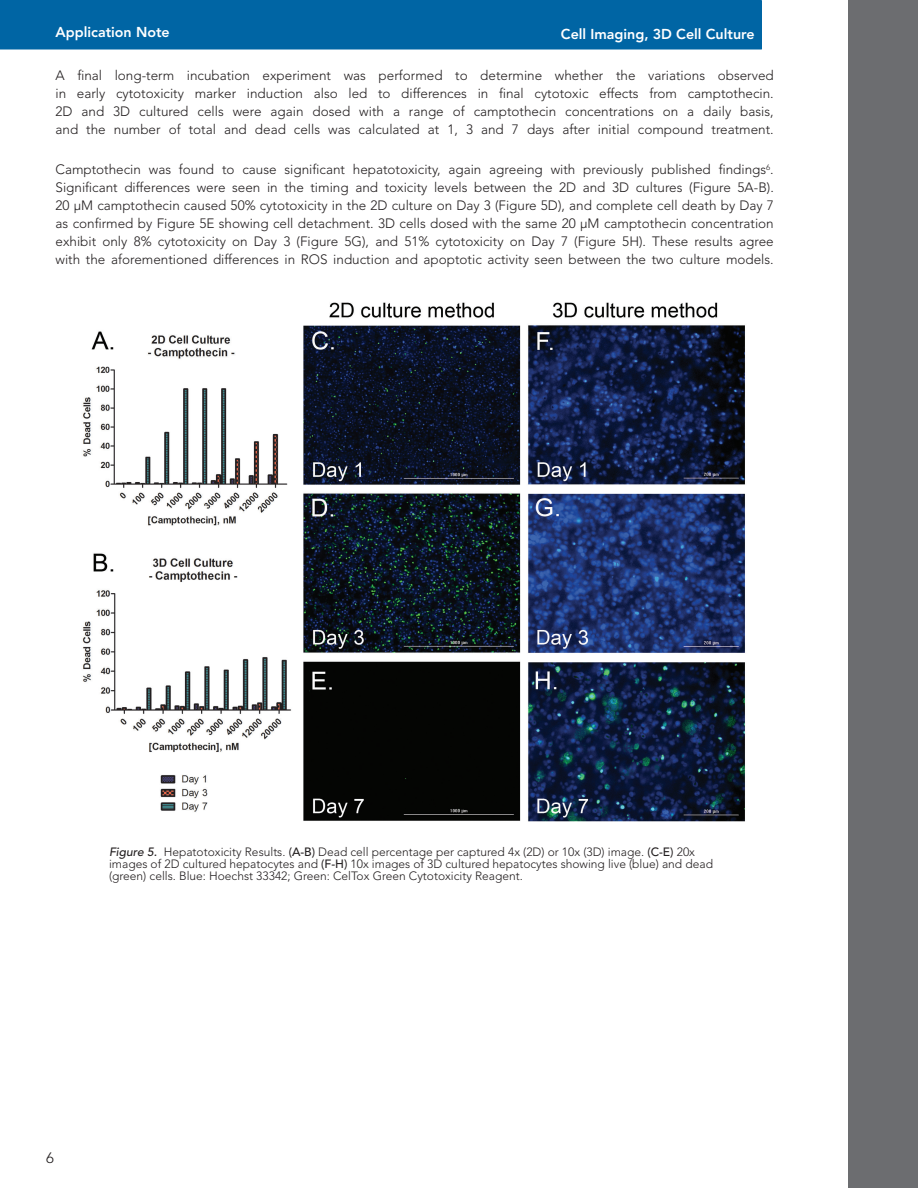
<style>
.page{position:relative;width:918px;height:1188px;background:#fff}
.page>*{position:absolute;margin:0;border:0;box-sizing:border-box;transform-origin:0 0}
.t1{font:300 15px "Avenir LT Std";color:#231f20}
.t2{font:800 14.25px "Avenir LT Std";color:#fff}
.t3{font:300 13.5px/18px "Avenir LT Std";color:#231f20;text-align:justify}
.t4{font:300 12px/12px "Avenir LT Std";color:#231f20}
.s1{font-weight:500;font-style:italic}
.s2{font-weight:500}
</style>
<div class="page">
<div style="left:848px;top:0;width:70px;height:1188px;background:#6c6d70"></div>
<div style="left:0;top:0;width:762px;height:50px;background:#0065a4"></div>
<img style="left:82px;top:302px;width:663px;height:520px">
<p class="t2" style="left:56px;top:24px;width:116px">Application Note</p>
<p class="t2" style="left:561px;top:25px;width:195px">Cell Imaging, 3D Cell Culture</p>
<p class="t3" style="left:56px;top:67px;width:720px">A final long-term incubation experiment was performed to determine whether the variations observed in early cytotoxicity marker induction also led to differences in final cytotoxic effects from camptothecin.<br>2D and 3D cultured cells were again dosed with a range of camptothecin concentrations on a daily basis, and the number of total and dead cells was calculated at 1, 3 and 7 days after initial compound treatment.</p>
<p class="t3" style="left:56px;top:161px;width:720px">Camptothecin was found to cause significant hepatotoxicity, again agreeing with previously published findings<sup>6</sup>.<br>Significant differences were seen in the timing and toxicity levels between the 2D and 3D cultures (Figure 5A-B).<br>20 µM camptothecin caused 50% cytotoxicity in the 2D culture on Day 3 (Figure 5D), and complete cell death by Day 7 as confirmed by Figure 5E showing cell detachment. 3D cells dosed with the same 20 µM camptothecin concentration exhibit only 8% cytotoxicity on Day 3 (Figure 5G), and 51% cytotoxicity on Day 7 (Figure 5H). These results agree with the aforementioned differences in ROS induction and apoptotic activity seen between the two culture models.</p>
<p class="t4" style="left:109px;top:846px;width:605px"><span class="s1">Figure 5.</span> Hepatotoxicity Results. <span class="s2">(A-B)</span> Dead cell percentage per captured 4x (2D) or 10x (3D) image. <span class="s2">(C-E)</span> 20x images of 2D cultured hepatocytes and <span class="s2">(F-H)</span> 10x images of 3D cultured hepatocytes showing live (blue) and dead (green) cells. Blue: Hoechst 33342; Green: CelTox Green Cytotoxicity Reagent.</p>
<p class="t1" style="left:46px;top:1149px;width:9px">6</p>
</div>
